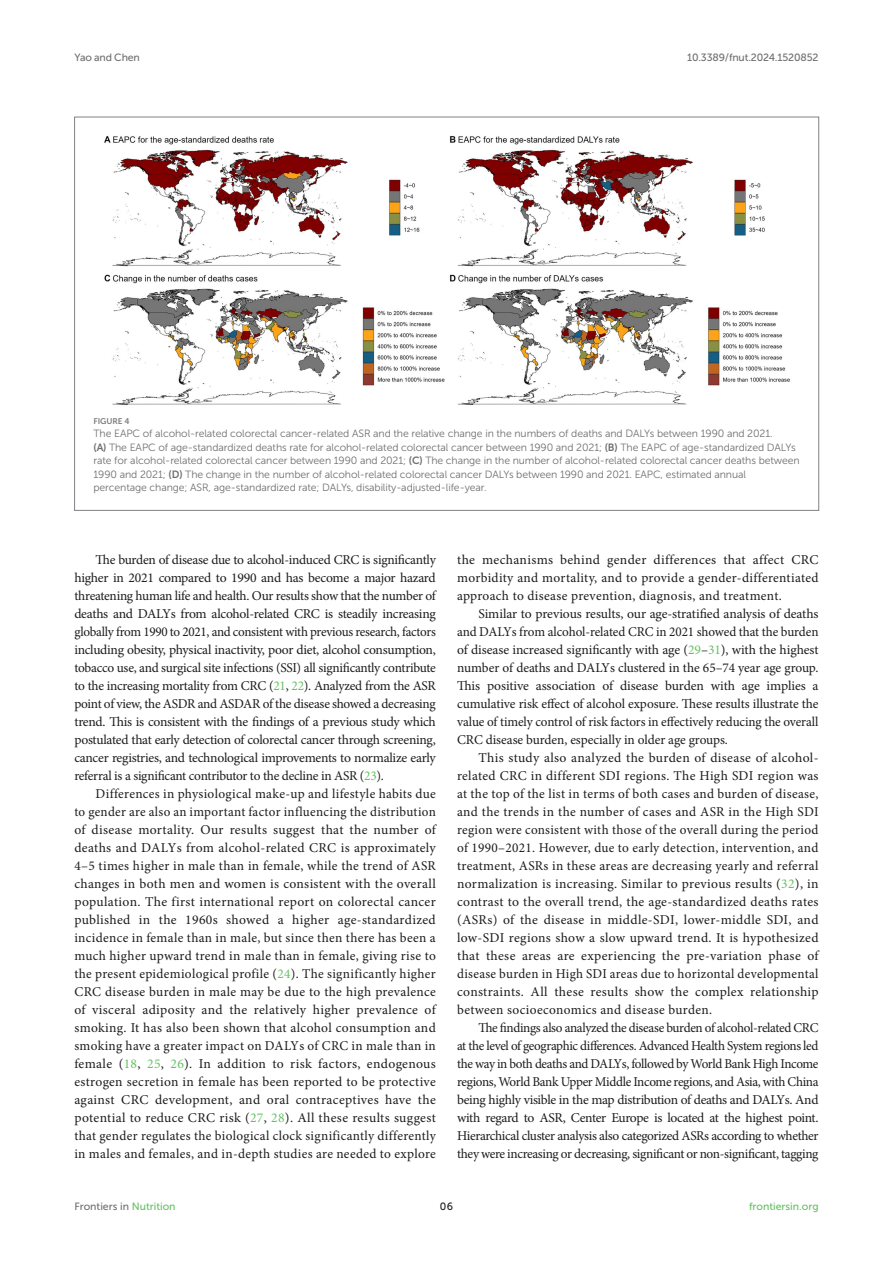
<style>
.page{position:relative;width:893px;height:1263px;background:#fff}
.page>*{position:absolute;margin:0;border:0;box-sizing:border-box;transform-origin:0 0}
.TEXT{font:13.5px/18px "Minion Pro";letter-spacing:.005em;color:#1b1c1b;text-align:justify}
.FIG_LEG{font:10.5px/13.5px "Museo Sans 300";letter-spacing:-.01em;color:#706f70}
.t1{font:10.5px "Museo Sans 500";letter-spacing:-.015em;color:#706f70}
.t2{font:10.5px "Museo Sans 500";color:#65c161}
.t3{font:10.5px "Museo Sans 500";color:#1b1c1b}
.FIG_HD{font:8.25px "Museo Sans 700";letter-spacing:-.01em;color:#7e7f7f}
.s1{font-family:"Museo Sans 700"}
.s2{color:#65c161}
</style>
<div class="page">
<img style="left:104px;top:136px;width:686px;height:269px">
<p class="t1" style="left:74px;top:51px;width:67px">Yao and Chen</p>
<p class="t1" style="left:687px;top:51px;width:133px">10.3389/fnut.2024.1520852</p>
<p class="FIG_HD" style="left:94px;top:416px;width:37px">FIGURE 4</p>
<p class="FIG_LEG" style="left:94px;top:427px;width:708px">The EAPC of alcohol-related colorectal cancer-related ASR and the relative change in the numbers of deaths and DALYs between 1990 and 2021.<br><span class="s1">(A)</span> The EAPC of age-standardized deaths rate for alcohol-related colorectal cancer between 1990 and 2021; <span class="s1">(B)</span> The EAPC of age-standardized DALYs rate for alcohol-related colorectal cancer between 1990 and 2021; <span class="s1">(C)</span> The change in the number of alcohol-related colorectal cancer deaths between 1990 and 2021; <span class="s1">(D)</span> The change in the number of alcohol-related colorectal cancer DALYs between 1990 and 2021. EAPC, estimated annual percentage change; ASR, age-standardized rate; DALYs, disability-adjusted-life-year.</p>
<p class="TEXT" style="left:74px;top:551px;width:363px;text-indent:21px">The burden of disease due to alcohol-induced CRC is significantly higher in 2021 compared to 1990 and has become a major hazard threatening human life and health. Our results show that the number of deaths and DALYs from alcohol-related CRC is steadily increasing globally from 1990 to 2021, and consistent with previous research, factors including obesity, physical inactivity, poor diet, alcohol consumption, tobacco use, and surgical site infections (SSI) all significantly contribute to the increasing mortality from CRC (<span class="s2">21</span>, <span class="s2">22</span>). Analyzed from the ASR point of view, the ASDR and ASDAR of the disease showed a decreasing trend. This is consistent with the findings of a previous study which postulated that early detection of colorectal cancer through screening, cancer registries, and technological improvements to normalize early referral is a significant contributor to the decline in ASR (<span class="s2">23</span>).</p>
<p class="TEXT" style="left:74px;top:785px;width:363px;text-indent:21px">Differences in physiological make-up and lifestyle habits due to gender are also an important factor influencing the distribution of disease mortality. Our results suggest that the number of deaths and DALYs from alcohol-related CRC is approximately 4–5 times higher in male than in female, while the trend of ASR changes in both men and women is consistent with the overall population. The first international report on colorectal cancer published in the 1960s showed a higher age-standardized incidence in female than in male, but since then there has been a much higher upward trend in male than in female, giving rise to the present epidemiological profile (<span class="s2">24</span>). The significantly higher CRC disease burden in male may be due to the high prevalence of visceral adiposity and the relatively higher prevalence of smoking. It has also been shown that alcohol consumption and smoking have a greater impact on DALYs of CRC in male than in female (<span class="s2">18</span>, <span class="s2">25</span>, <span class="s2">26</span>). In addition to risk factors, endogenous estrogen secretion in female has been reported to be protective against CRC development, and oral contraceptives have the potential to reduce CRC risk (<span class="s2">27</span>, <span class="s2">28</span>). All these results suggest that gender regulates the biological clock significantly differently in males and females, and in-depth studies are needed to explore</p>
<p class="TEXT" style="left:457px;top:551px;width:363px">the mechanisms behind gender differences that affect CRC morbidity and mortality, and to provide a gender-differentiated approach to disease prevention, diagnosis, and treatment.</p>
<p class="TEXT" style="left:457px;top:605px;width:363px;text-indent:21px">Similar to previous results, our age-stratified analysis of deaths and DALYs from alcohol-related CRC in 2021 showed that the burden of disease increased significantly with age (<span class="s2">29</span>–<span class="s2">31</span>), with the highest number of deaths and DALYs clustered in the 65–74 year age group.<br>This positive association of disease burden with age implies a cumulative risk effect of alcohol exposure. These results illustrate the value of timely control of risk factors in effectively reducing the overall CRC disease burden, especially in older age groups.</p>
<p class="TEXT" style="left:457px;top:749px;width:363px;text-indent:21px">This study also analyzed the burden of disease of alcohol&shy;related CRC in different SDI regions. The High SDI region was at the top of the list in terms of both cases and burden of disease, and the trends in the number of cases and ASR in the High SDI region were consistent with those of the overall during the period of 1990–2021. However, due to early detection, intervention, and treatment, ASRs in these areas are decreasing yearly and referral normalization is increasing. Similar to previous results (<span class="s2">32</span>), in contrast to the overall trend, the age-standardized deaths rates (ASRs) of the disease in middle-SDI, lower-middle SDI, and low-SDI regions show a slow upward trend. It is hypothesized that these areas are experiencing the pre-variation phase of disease burden in High SDI areas due to horizontal developmental constraints. All these results show the complex relationship between socioeconomics and disease burden.</p>
<p class="TEXT" style="left:457px;top:1019px;width:363px;text-indent:21px">The findings also analyzed the disease burden of alcohol-related CRC at the level of geographic differences. Advanced Health System regions led the way in both deaths and DALYs, followed by World Bank High Income regions, World Bank Upper Middle Income regions, and Asia, with China being highly visible in the map distribution of deaths and DALYs. And with regard to ASR, Center Europe is located at the highest point.<br>Hierarchical cluster analysis also categorized ASRs according to whether they were increasing or decreasing, significant or non-significant, tagging</p>
<p class="t1" style="left:74px;top:1200px;width:103px">Frontiers in <span class="s2">Nutrition</span></p>
<p class="t3" style="left:440px;top:1200px;width:15px">06</p>
<p class="t2" style="left:749px;top:1200px;width:71px">frontiersin.org</p>
</div>
